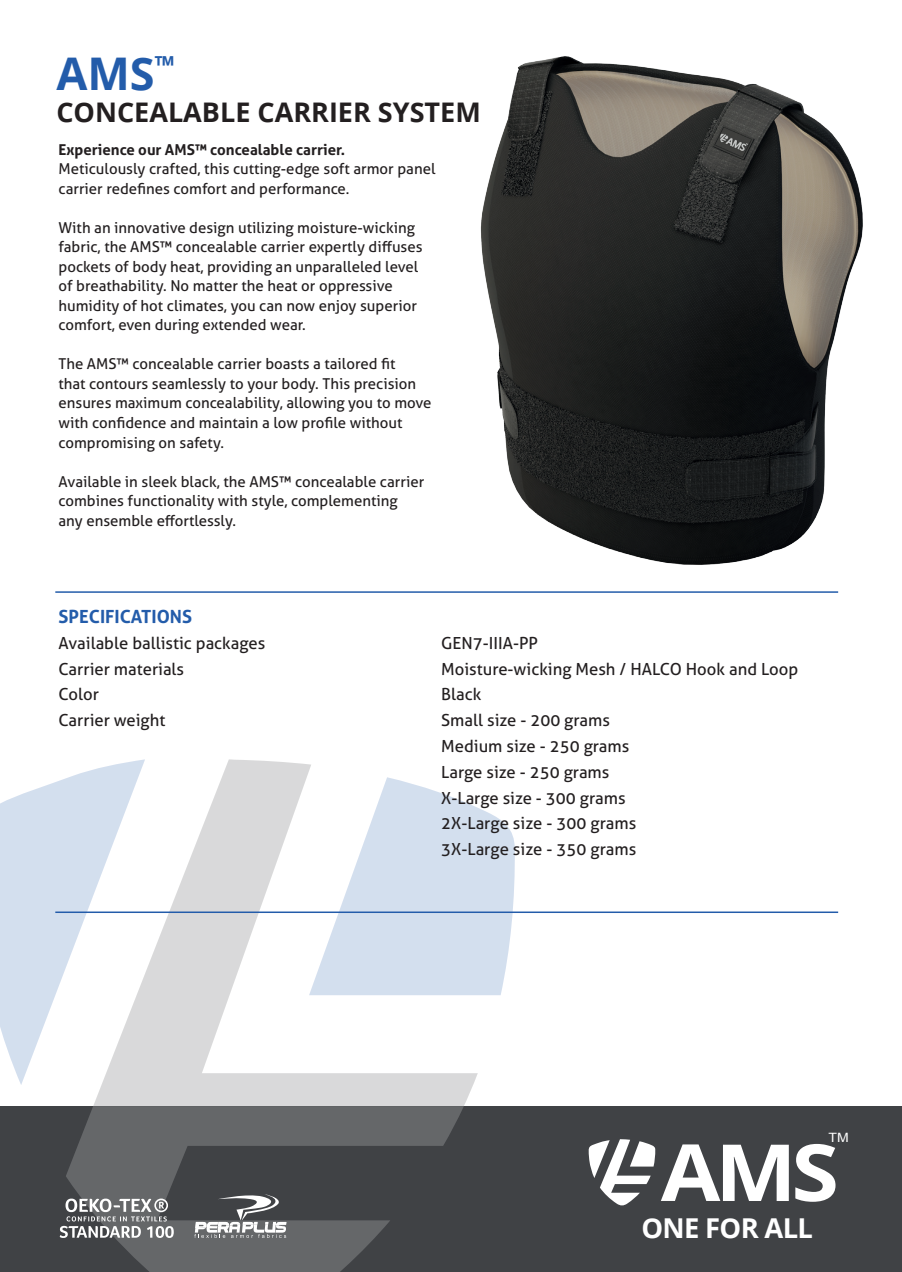
<style>
.page{position:relative;width:902px;height:1272px;background:#fff}
.page>*{position:absolute;margin:0;border:0;box-sizing:border-box;transform-origin:0 0}
.t1{font:700 78.75px "Open Sans";color:#fff;scale:1.09 1}
.t2{font:700 45px "Open Sans";color:#235caa}
.t3{font:700 27.3px "Open Sans";letter-spacing:-.025em;color:#fff}
.t4{font:700 27px "Open Sans";color:#231f20}
.t5{font:700 18.15px "Aller";color:#235caa}
.t6{font:16.65px/25.8px "Aller";color:#231f20}
.t7{font:15px/19.5px "Aller";color:#231f20}
.t8{font:700 15px "Aller";color:#231f20}
.t9{font:12.75px "Arial";color:#fff;scale:1.09 1}
</style>
<div class="page">
<svg style="left:93px;top:759px;width:385px;height:347px"></svg>
<div style="left:0;top:1106px;width:901px;height:165px;background:#404245"></div>
<svg style="left:309px;top:777px;width:206px;height:218px"></svg>
<svg style="left:0;top:759px;width:145px;height:326px;fill:#d9dfee"></svg>
<svg style="left:66px;top:1106px;width:398px;height:165px;fill:#656769"></svg>
<svg style="left:588px;top:1139px;width:67px;height:66px"></svg>
<hr style="left:55px;top:591px;width:783px;height:2px;background:#235caa">
<hr style="left:55px;top:911px;width:783px;height:2px;background:#235caa">
<img style="left:359px;top:56px;width:504px;height:537px">
<svg style="left:194px;top:1192px;width:92px;height:45px"></svg>
<svg style="left:60px;top:1198px;width:114px;height:39px"></svg>
<h2 class="t2" style="left:56px;top:42px;width:119px">AMS<sup>™</sup></h2>
<h3 class="t4" style="left:56px;top:93px;width:426px">CONCEALABLE CARRIER SYSTEM</h3>
<p class="t8" style="left:58px;top:140px;width:288px">Experience our AMS™ concealable carrier.</p>
<p class="t7" style="left:58px;top:159px;width:378px">Meticulously crafted, this cutting-edge soft armor panel carrier redefines comfort and performance.</p>
<p class="t7" style="left:58px;top:218px;width:365px">With an innovative design utilizing moisture-wicking fabric, the AMS™ concealable carrier expertly diffuses pockets of body heat, providing an unparalleled level of breathability. No matter the heat or oppressive humidity of hot climates, you can now enjoy superior comfort, even during extended wear.</p>
<p class="t7" style="left:58px;top:354px;width:374px">The AMS™ concealable carrier boasts a tailored fit<br>that contours seamlessly to your body. This precision ensures maximum concealability, allowing you to move with confidence and maintain a low profile without compromising on safety.</p>
<p class="t7" style="left:58px;top:471px;width:367px">Available in sleek black, the AMS™ concealable carrier combines functionality with style, complementing any ensemble effortlessly.</p>
<p class="t5" style="left:58px;top:605px;width:135px">SPECIFICATIONS</p>
<p class="t6" style="left:58px;top:630px;width:208px">Available ballistic packages<br>Carrier materials<br>Color<br>Carrier weight</p>
<p class="t6" style="left:441px;top:630px;width:358px">GEN7-IIIA-PP<br>Moisture-wicking Mesh / HALCO Hook and Loop<br>Black<br>Small size - 200 grams<br>Medium size - 250 grams<br>Large size - 250 grams<br>X-Large size - 300 grams<br>2X-Large size - 300 grams<br>3X-Large size - 350 grams</p>
<p class="t9" style="left:828px;top:1129px;width:20px">TM</p>
<h1 class="t1" style="left:660px;top:1116px;width:165px">AMS</h1>
<h3 class="t3" style="left:641px;top:1208px;width:173px">ONE FOR ALL</h3>
</div>
